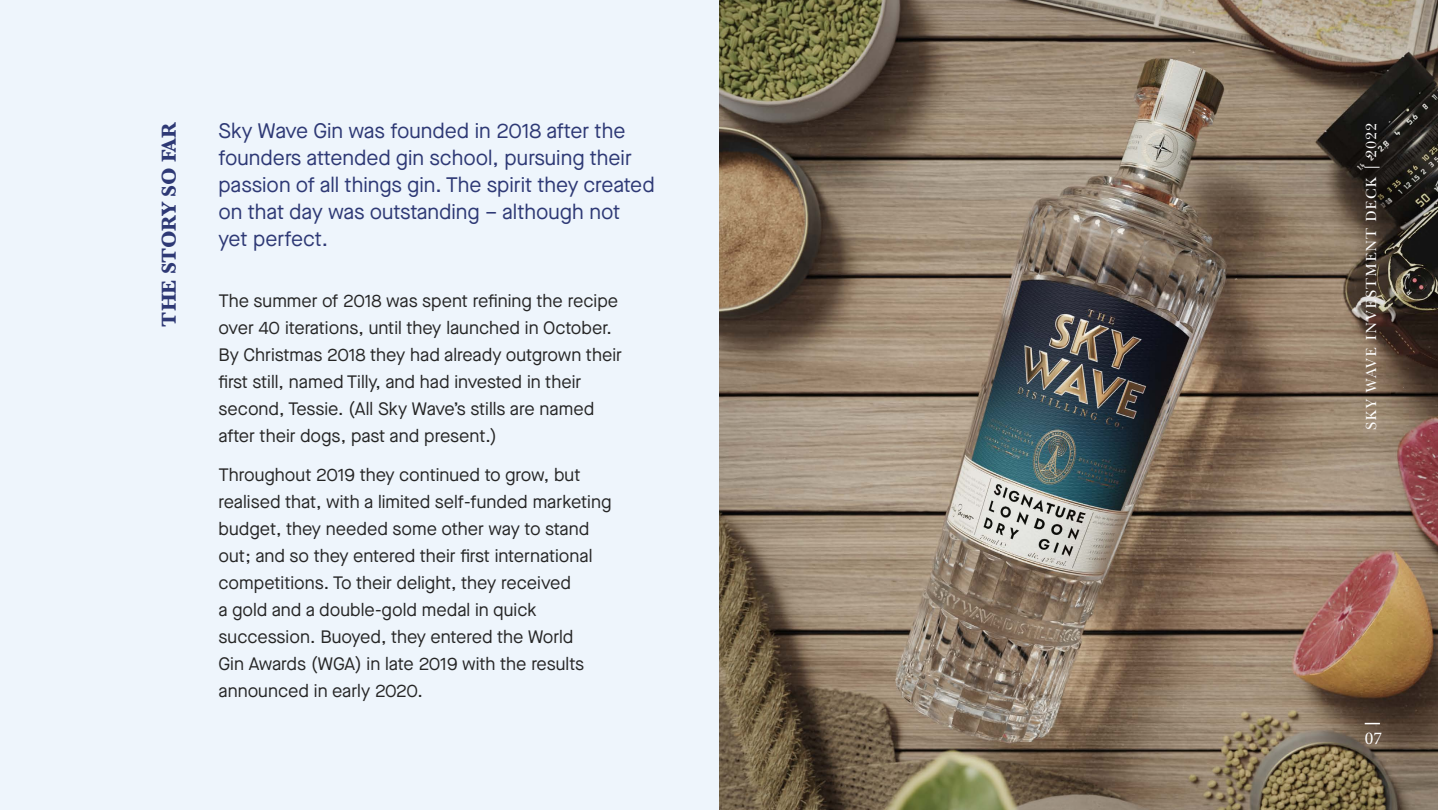
<style>
.page{position:relative;width:1438px;height:810px;background:#fff}
.page>*{position:absolute;margin:0;border:0;box-sizing:border-box;transform-origin:0 0}
.t1{font:21px/27px "Maison Neue";color:#2e3975}
.t2{font:700 21px "Baskerville";color:#2e3975}
.t3{font:18px/27px "Maison Neue";color:#262626}
.t4{font:18px "Minion Pro";color:#fff}
.t5{font:15px "Baskerville BT";letter-spacing:.05em;color:#fff}
</style>
<div class="page">
<div style="left:0;top:0;width:1437px;height:810px;background:#eef5fc"></div>
<img style="left:719px;top:0;width:718px;height:810px">
<svg style="left:1364px;top:723px;width:15px;height:1px"></svg>
<p class="t2" style="left:154px;top:327px;width:206px;rotate:-90deg">THE STORY SO FAR</p>
<p class="t1" style="left:218px;top:117px;width:437px">Sky Wave Gin was founded in 2018 after the founders attended gin school, pursuing their passion of all things gin. The spirit they created on that day was outstanding – although not yet perfect.</p>
<p class="t3" style="left:218px;top:287px;width:405px">The summer of 2018 was spent refining the recipe over 40 iterations, until they launched in October.<br>By Christmas 2018 they had already outgrown their first still, named Tilly, and had invested in their second, Tessie. (All Sky Wave’s stills are named after their dogs, past and present.)</p>
<p class="t3" style="left:218px;top:461px;width:394px">Throughout 2019 they continued to grow, but realised that, with a limited self-funded marketing budget, they needed some other way to stand out; and so they entered their first international competitions. To their delight, they received<br>a gold and a double-gold medal in quick succession. Buoyed, they entered the World<br>Gin Awards (WGA) in late 2019 with the results announced in early 2020.</p>
<p class="t5" style="left:1361px;top:430px;width:309px;rotate:-90deg">SKY WAVE INVESTMENT DECK | 2022</p>
<p class="t4" style="left:1364px;top:727px;width:19px">07</p>
</div>
